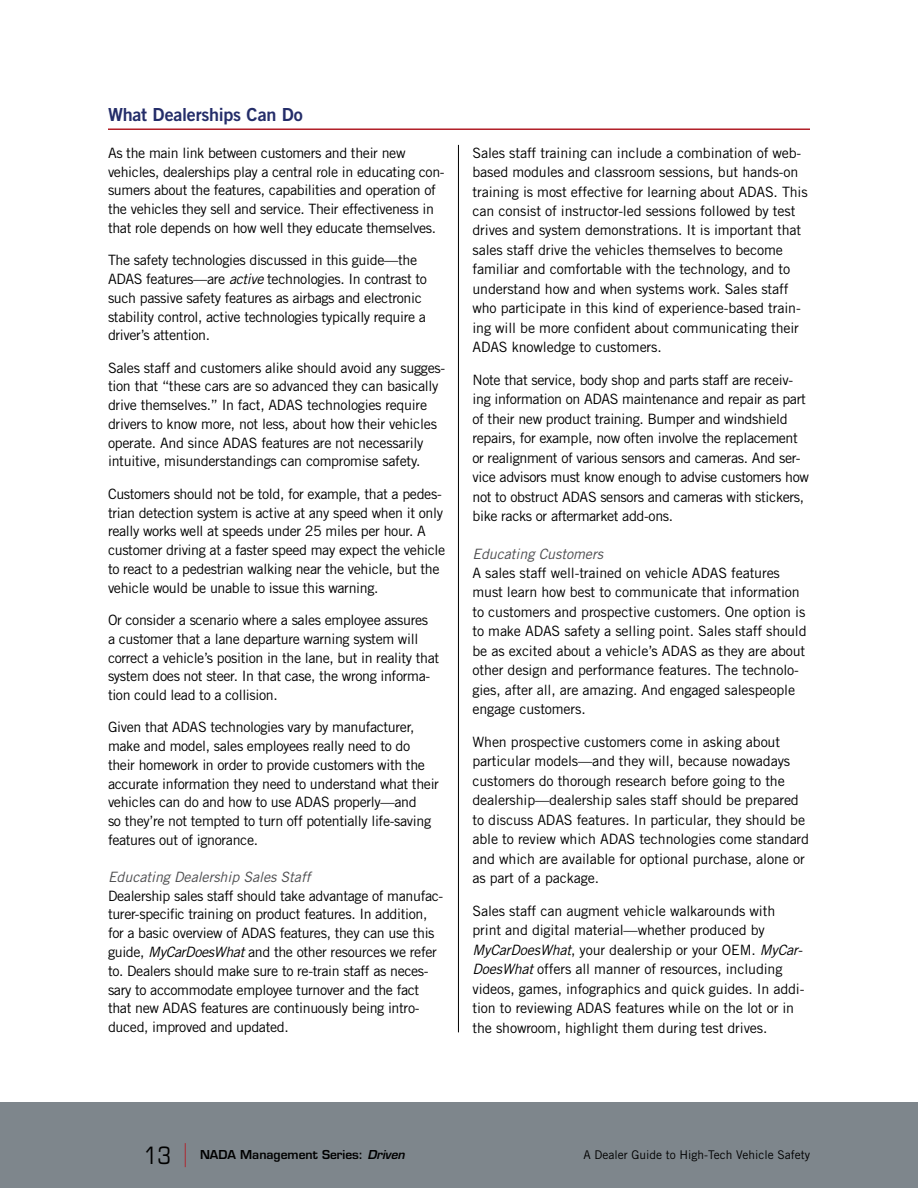
<style>
.page{position:relative;width:918px;height:1188px;background:#fff}
.page>*{position:absolute;margin:0;border:0;box-sizing:border-box;transform-origin:0 0}
.t1{font:18px "Trade Gothic LT Std Bd 2";letter-spacing:-.015em;color:#242d69}
.t2{font:14.25px/19.5px "Trade Gothic LT Std";letter-spacing:-.025em;color:#000}
.t3{font:italic 14.25px "Trade Gothic LT Std";letter-spacing:-.005em;color:#4d4d4f}
.t4{font:12px "Trade Gothic LT Std";color:#000}
.t5{font:600 12px "Eurostile LT Std";color:#000}
.s1{font-style:italic}
.s2{font-weight:400;font-stretch:condensed;font-size:24px}
.s3{font-family:"Helvetica Neue LT Std";font-weight:100;font-size:24px;color:#b22029}
</style>
<div class="page">
<div style="left:0;top:1102px;width:918px;height:86px;background:#7e868c"></div>
<hr style="left:108px;top:128px;width:702px;height:2px;background:#b22029">
<hr style="left:458px;top:145px;width:1px;height:887px;background:#000">
<p class="t1" style="left:108px;top:103px;width:196px">What Dealerships Can Do</p>
<p class="t2" style="left:108px;top:143px;width:338px;line-height:18.8px">As the main link between customers and their new vehicles, dealerships play a central role in educating con&shy;sumers about the features, capabilities and operation of the vehicles they sell and service. Their effectiveness in that role depends on how well they educate themselves.</p>
<p class="t2" style="left:108px;top:251px;width:321px;line-height:18.8px">The safety technologies discussed in this guide—the ADAS features—are <span class="s1">active</span> technologies. In contrast to such passive safety features as airbags and electronic stability control, active technologies typically require a driver’s attention.</p>
<p class="t2" style="left:108px;top:358px;width:339px;line-height:18.8px">Sales staff and customers alike should avoid any sugges&shy;tion that “these cars are so advanced they can basically drive themselves.” In fact, ADAS technologies require drivers to know more, not less, about how their vehicles operate. And since ADAS features are not necessarily intuitive, misunderstandings can compromise safety.</p>
<p class="t2" style="left:108px;top:484px;width:339px;line-height:18.8px">Customers should not be told, for example, that a pedes&shy;trian detection system is active at any speed when it only really works well at speeds under 25 miles per hour. A customer driving at a faster speed may expect the vehicle to react to a pedestrian walking near the vehicle, but the vehicle would be unable to issue this warning.</p>
<p class="t2" style="left:108px;top:610px;width:333px;line-height:18.8px">Or consider a scenario where a sales employee assures<br>a customer that a lane departure warning system will correct a vehicle’s position in the lane, but in reality that system does not steer. In that case, the wrong informa&shy;tion could lead to a collision.</p>
<p class="t2" style="left:108px;top:718px;width:333px;line-height:18.8px">Given that ADAS technologies vary by manufacturer, make and model, sales employees really need to do their homework in order to provide customers with the accurate information they need to understand what their vehicles can do and how to use ADAS properly—and<br>so they’re not tempted to turn off potentially life-saving features out of ignorance.</p>
<p class="t3" style="left:108px;top:868px;width:204px">Educating Dealership Sales Staff</p>
<p class="t2" style="left:108px;top:886px;width:337px;line-height:18.8px">Dealership sales staff should take advantage of manufac&shy;turer-specific training on product features. In addition, for a basic overview of ADAS features, they can use this guide, <span class="s1">MyCarDoesWhat</span> and the other resources we refer to. Dealers should make sure to re-train staff as neces&shy;sary to accommodate employee turnover and the fact that new ADAS features are continuously being intro&shy;duced, improved and updated.</p>
<p class="t2" style="left:473px;top:143px;width:337px">Sales staff training can include a combination of web&shy;based modules and classroom sessions, but hands-on training is most effective for learning about ADAS. This can consist of instructor-led sessions followed by test drives and system demonstrations. It is important that sales staff drive the vehicles themselves to become familiar and comfortable with the technology, and to understand how and when systems work. Sales staff who participate in this kind of experience-based train&shy;ing will be more confident about communicating their ADAS knowledge to customers.</p>
<p class="t2" style="left:473px;top:370px;width:338px">Note that service, body shop and parts staff are receiv&shy;ing information on ADAS maintenance and repair as part of their new product training. Bumper and windshield repairs, for example, now often involve the replacement or realignment of various sensors and cameras. And ser&shy;vice advisors must know enough to advise customers how not to obstruct ADAS sensors and cameras with stickers, bike racks or aftermarket add-ons.</p>
<p class="t3" style="left:473px;top:545px;width:132px">Educating Customers</p>
<p class="t2" style="left:473px;top:563px;width:336px">A sales staff well-trained on vehicle ADAS features must learn how best to communicate that information to customers and prospective customers. One option is to make ADAS safety a selling point. Sales staff should be as excited about a vehicle’s ADAS as they are about other design and performance features. The technolo&shy;gies, after all, are amazing. And engaged salespeople engage customers.</p>
<p class="t2" style="left:473px;top:732px;width:338px">When prospective customers come in asking about particular models—and they will, because nowadays customers do thorough research before going to the dealership—dealership sales staff should be prepared to discuss ADAS features. In particular, they should be able to review which ADAS technologies come standard and which are available for optional purchase, alone or as part of a package.</p>
<p class="t2" style="left:473px;top:901px;width:334px">Sales staff can augment vehicle walkarounds with print and digital material—whether produced by <span class="s1">MyCarDoesWhat</span>, your dealership or your OEM. <span class="s1">MyCar-DoesWhat</span> offers all manner of resources, including videos, games, infographics and quick guides. In addi&shy;tion to reviewing ADAS features while on the lot or in the showroom, highlight them during test drives.</p>
<p class="t5" style="left:144px;top:1147px;width:262px"><span class="s2">13</span> <span class="s3">|</span> NADA Management Series: <span class="s1">Driven</span></p>
<p class="t4" style="left:584px;top:1148px;width:228px">A Dealer Guide to High-Tech Vehicle Safety</p>
</div>
